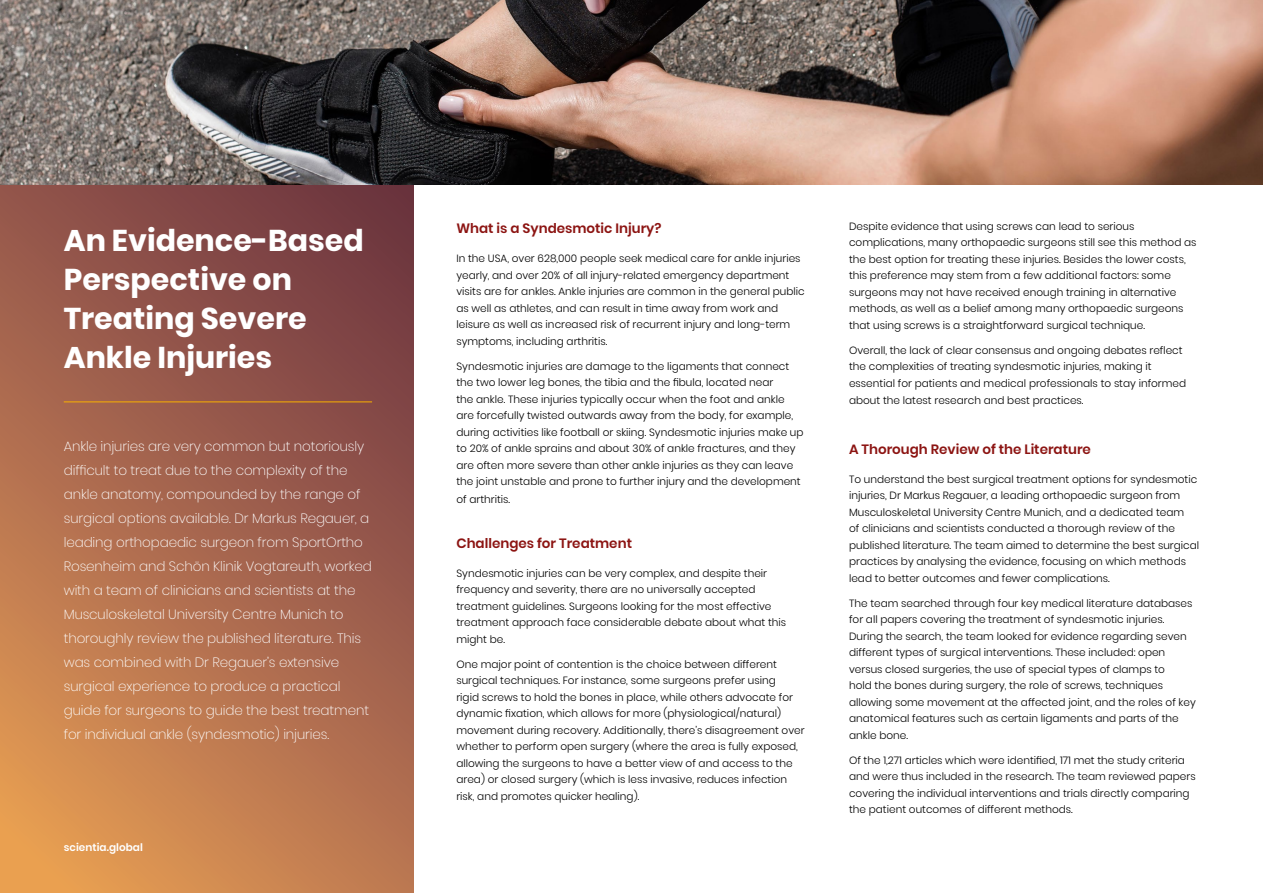
<style>
.page{position:relative;width:1263px;height:893px;background:#fff}
.page>*{position:absolute;margin:0;border:0;box-sizing:border-box;transform-origin:0 0}
.t1{font:700 30px/39px "Poppins";color:#fff}
.t2{font:200 13.5px/24px "Poppins";letter-spacing:-.01em;color:#fff}
.t3{font:600 13.5px "Poppins";color:#8c1412}
.t4{font:300 10.5px/16.5px "Poppins";color:#000}
.t5{font:600 10.5px "Poppins";letter-spacing:.005em;color:#fff}
</style>
<div class="page">
<svg style="left:0;top:185px;width:414px;height:708px;background:#a8674c"></svg>
<img style="left:0;top:0;width:1263px;height:185px">
<hr style="left:64px;top:401px;width:308px;height:1px;background:#f9b000">
<h1 class="t1" style="left:64px;top:221px;width:301px">An Evidence-Based<br>Perspective on<br>Treating Severe<br>Ankle Injuries</h1>
<p class="t2" style="left:64px;top:434px;width:309px">Ankle injuries are very common but notoriously difficult to treat due to the complexity of the ankle anatomy, compounded by the range of surgical options available. Dr Markus Regauer, a leading orthopaedic surgeon from SportOrtho Rosenheim and Schön Klinik Vogtareuth, worked with a team of clinicians and scientists at the Musculoskeletal University Centre Munich to thoroughly review the published literature. This was combined with Dr Regauer’s extensive surgical experience to produce a practical guide for surgeons to guide the best treatment for individual ankle (syndesmotic) injuries.</p>
<p class="t5" style="left:64px;top:841px;width:81px">scientia.global</p>
<p class="t3" style="left:456px;top:221px;width:207px">What is a Syndesmotic Injury?</p>
<p class="t4" style="left:456px;top:251px;width:350px">In the USA, over 628,000 people seek medical care for ankle injuries yearly, and over 20% of all injury-related emergency department visits are for ankles. Ankle injuries are common in the general public as well as athletes, and can result in time away from work and leisure as well as increased risk of recurrent injury and long-term symptoms, including arthritis.</p>
<p class="t4" style="left:456px;top:358px;width:349px">Syndesmotic injuries are damage to the ligaments that connect the two lower leg bones, the tibia and the fibula, located near<br>the ankle. These injuries typically occur when the foot and ankle are forcefully twisted outwards away from the body, for example, during activities like football or skiing. Syndesmotic injuries make up to 20% of ankle sprains and about 30% of ankle fractures, and they are often more severe than other ankle injuries as they can leave the joint unstable and prone to further injury and the development of arthritis.</p>
<p class="t3" style="left:456px;top:535px;width:177px">Challenges for Treatment</p>
<p class="t4" style="left:456px;top:565px;width:331px">Syndesmotic injuries can be very complex, and despite their frequency and severity, there are no universally accepted treatment guidelines. Surgeons looking for the most effective treatment approach face considerable debate about what this might be.</p>
<p class="t4" style="left:456px;top:656px;width:350px">One major point of contention is the choice between different surgical techniques. For instance, some surgeons prefer using<br>rigid screws to hold the bones in place, while others advocate for dynamic fixation, which allows for more (physiological/natural) movement during recovery. Additionally, there’s disagreement over whether to perform open surgery (where the area is fully exposed, allowing the surgeons to have a better view of and access to the area) or closed surgery (which is less invasive, reduces infection risk, and promotes quicker healing).</p>
<p class="t4" style="left:849px;top:218px;width:349px">Despite evidence that using screws can lead to serious complications, many orthopaedic surgeons still see this method as the best option for treating these injuries. Besides the lower costs, this preference may stem from a few additional factors: some surgeons may not have received enough training in alternative methods, as well as a belief among many orthopaedic surgeons that using screws is a straightforward surgical technique.</p>
<p class="t4" style="left:849px;top:342px;width:339px">Overall, the lack of clear consensus and ongoing debates reflect the complexities of treating syndesmotic injuries, making it essential for patients and medical professionals to stay informed about the latest research and best practices.</p>
<p class="t3" style="left:849px;top:441px;width:243px">A Thorough Review of the Literature</p>
<p class="t4" style="left:849px;top:471px;width:352px">To understand the best surgical treatment options for syndesmotic injuries, Dr Markus Regauer, a leading orthopaedic surgeon from Musculoskeletal University Centre Munich, and a dedicated team<br>of clinicians and scientists conducted a thorough review of the published literature. The team aimed to determine the best surgical practices by analysing the evidence, focusing on which methods lead to better outcomes and fewer complications.</p>
<p class="t4" style="left:849px;top:595px;width:348px">The team searched through four key medical literature databases for all papers covering the treatment of syndesmotic injuries.<br>During the search, the team looked for evidence regarding seven different types of surgical interventions. These included: open versus closed surgeries, the use of special types of clamps to<br>hold the bones during surgery, the role of screws, techniques allowing some movement at the affected joint, and the roles of key anatomical features such as certain ligaments and parts of the ankle bone.</p>
<p class="t4" style="left:849px;top:752px;width:348px">Of the 1,271 articles which were identified, 171 met the study criteria and were thus included in the research. The team reviewed papers covering the individual interventions and trials directly comparing the patient outcomes of different methods.</p>
</div>
